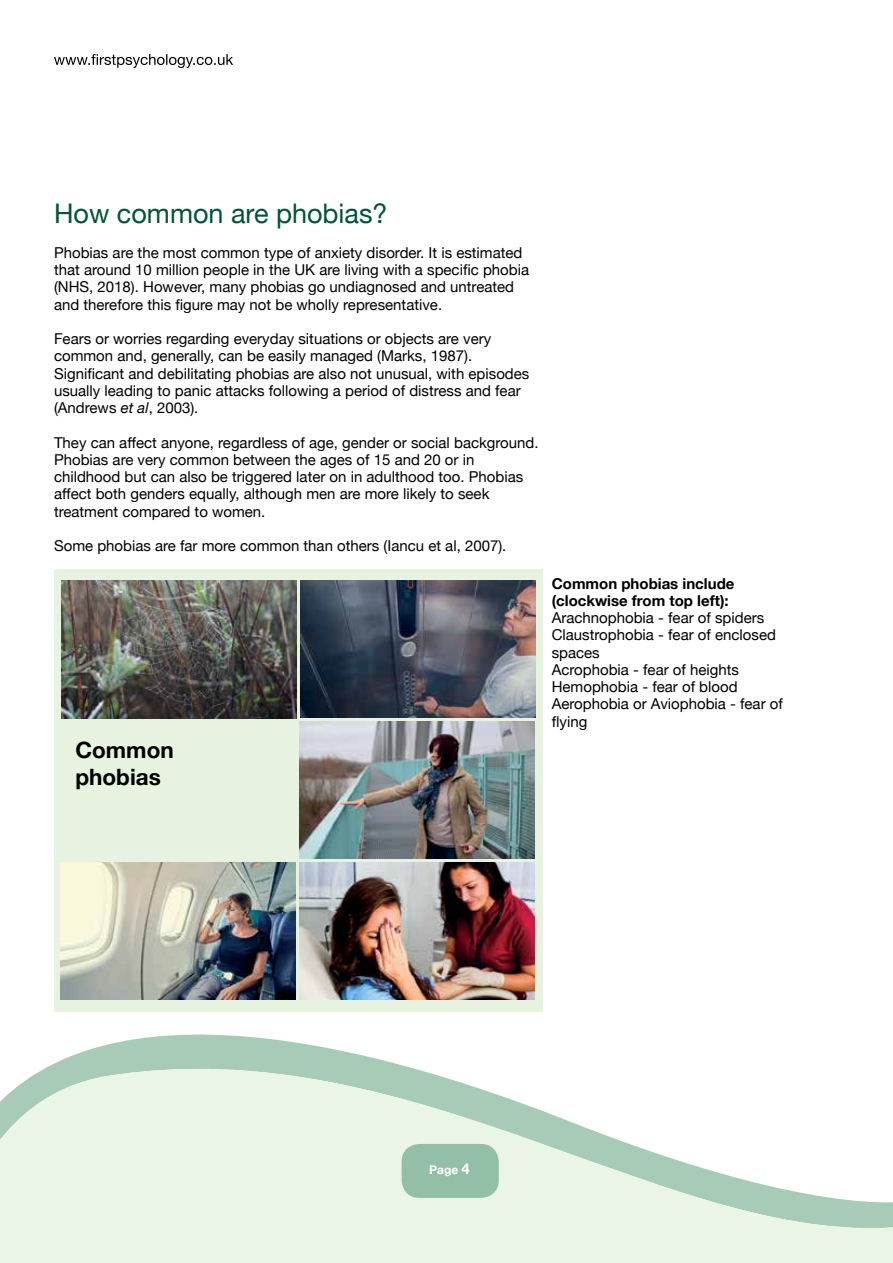
<style>
.page{position:relative;width:893px;height:1263px;background:#fff}
.page>*{position:absolute;margin:0;border:0;box-sizing:border-box;transform-origin:0 0}
.t1{font:27px "Helvetica Neue";color:#005437}
.t2{font:700 22.5px/27px "Helvetica Neue";color:#000}
.t3{font:15px/17.2px "Helvetica Neue";color:#000}
.t4{font:700 15px/17.2px "Helvetica Neue";color:#000}
.t5{font:700 12px "Helvetica Neue";color:#fff}
.s1{font-style:italic}
.s2{font-size:15px}
</style>
<div class="page">
<svg style="left:0;top:1034px;width:893px;height:229px;fill:#ebf5e6"></svg>
<div style="left:402px;top:1144px;width:97px;height:54px;background:#93bfa7;border-radius:18px"></div>
<svg style="left:54px;top:54px;width:179px;height:14px"></svg>
<div style="left:54px;top:570px;width:488px;height:442px;background:#e7f3e0"></div>
<img style="left:61px;top:581px;width:235px;height:137px">
<img style="left:300px;top:580px;width:235px;height:138px">
<img style="left:299px;top:721px;width:235px;height:137px">
<img style="left:299px;top:862px;width:235px;height:137px">
<img style="left:60px;top:862px;width:235px;height:137px">
<h1 class="t1" style="left:54px;top:194px;width:335px">How common are phobias?</h1>
<p class="t3" style="left:54px;top:245px;width:477px">Phobias are the most common type of anxiety disorder. It is estimated that around 10 million people in the UK are living with a specific phobia (NHS, 2018). However, many phobias go undiagnosed and untreated and therefore this figure may not be wholly representative.</p>
<p class="t3" style="left:54px;top:331px;width:477px">Fears or worries regarding everyday situations or objects are very common and, generally, can be easily managed (Marks, 1987).<br>Significant and debilitating phobias are also not unusual, with episodes usually leading to panic attacks following a period of distress and fear (Andrews <span class="s1">et al</span>, 2003).</p>
<p class="t3" style="left:54px;top:435px;width:486px">They can affect anyone, regardless of age, gender or social background.<br>Phobias are very common between the ages of 15 and 20 or in childhood but can also be triggered later on in adulthood too. Phobias affect both genders equally, although men are more likely to seek treatment compared to women.</p>
<p class="t3" style="left:54px;top:538px;width:454px">Some phobias are far more common than others (Iancu et al, 2007).</p>
<h2 class="t2" style="left:75px;top:737px;width:100px">Common phobias</h2>
<p class="t4" style="left:552px;top:575px;width:184px">Common phobias include (clockwise from top left):</p>
<p class="t3" style="left:552px;top:610px;width:233px">Arachnophobia - fear of spiders<br>Claustrophobia - fear of enclosed spaces<br>Acrophobia - fear of heights<br>Hemophobia - fear of blood<br>Aerophobia or Aviophobia - fear of flying</p>
<p class="t5" style="left:429px;top:1160px;width:42px">Page <span class="s2">4</span></p>
</div>
